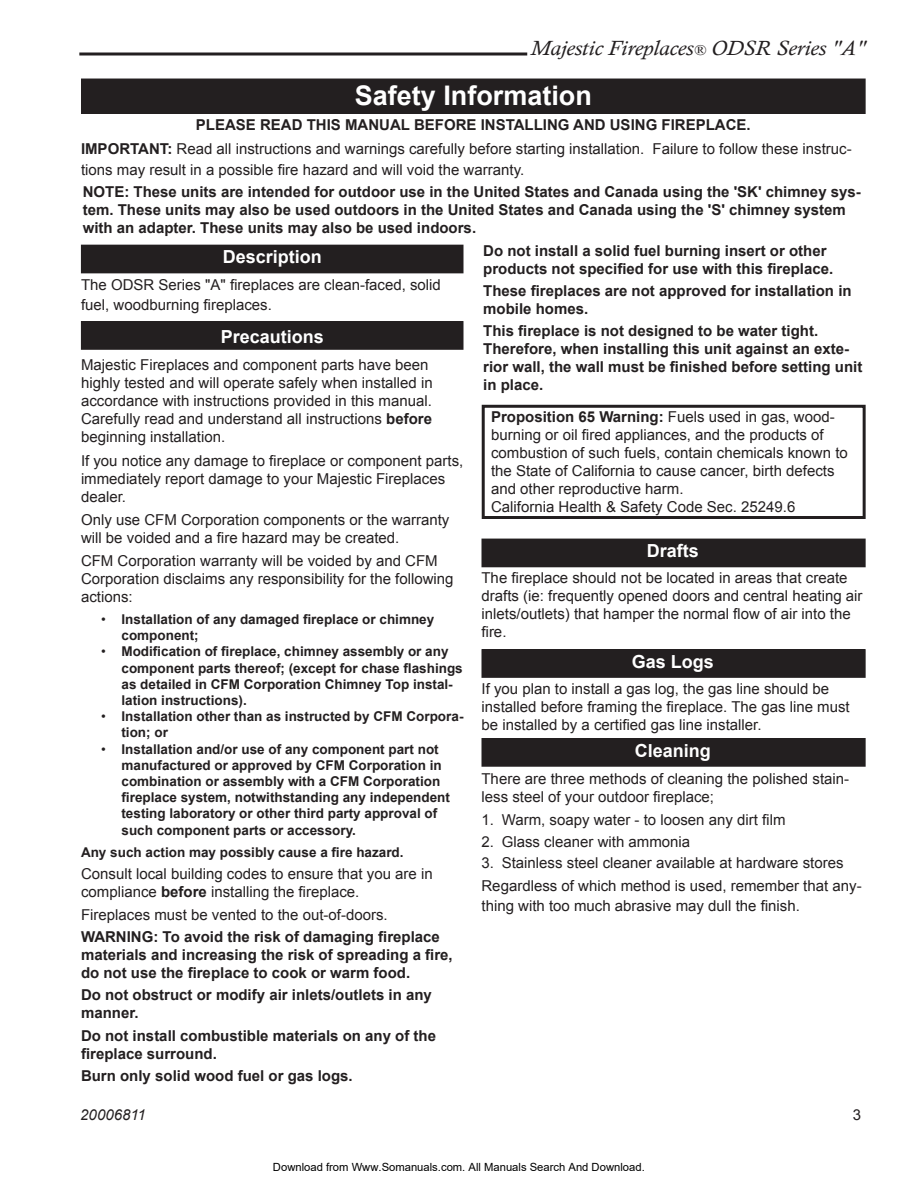
<style>
.page{position:relative;width:918px;height:1188px;background:#fff}
.page>*{position:absolute;margin:0;border:0;box-sizing:border-box;transform-origin:0 0}
.t1{font:700 27px "Arial";color:#fff}
.t2{font:italic 21px "Calisto";color:#231f20;scale:1.08 1}
.t3{font:700 18px "Arial";color:#fff}
.t4{font:15px/18px "Arial";color:#231f20}
.t5{font:700 15px/18px "Arial";color:#231f20}
.t6{font:italic 15px "Arial";color:#231f20}
.t7{font:700 13.5px/16.2px "Arial";color:#231f20}
.t8{font:11.25px "Arial";color:#000}
.s1{font-size:15px}
.s2{font-weight:700}
.s3{font-weight:400}
</style>
<div class="page">
<svg style="left:79px;top:52px;width:448px;height:4px;background:#595657"></svg>
<div style="left:482px;top:739px;width:383px;height:27px;background:#231f20"></div>
<div style="left:482px;top:738px;width:384px;height:29px;border:2px solid #231f20"></div>
<div style="left:482px;top:539px;width:383px;height:28px;background:#231f20"></div>
<div style="left:482px;top:650px;width:383px;height:27px;background:#231f20"></div>
<div style="left:482px;top:649px;width:384px;height:29px;border:2px solid #231f20"></div>
<div style="left:82px;top:322px;width:381px;height:27px;background:#231f20"></div>
<div style="left:81px;top:321px;width:383px;height:29px;border:2px solid #231f20"></div>
<div style="left:82px;top:245px;width:381px;height:28px;background:#231f20"></div>
<div style="left:82px;top:79px;width:783px;height:34px;background:#231f20"></div>
<div style="left:81px;top:79px;width:785px;height:35px;border:2px solid #231f20"></div>
<div style="left:482px;top:405px;width:384px;height:114px;border:3px solid #231f20"></div>
<h2 class="t2" style="left:530px;top:36px;width:312px">Majestic Fireplaces<span class="s1">®</span> ODSR Series "A"</h2>
<h1 class="t1" style="left:355px;top:80px;width:239px">Safety Information</h1>
<p class="t4" style="left:81px;top:113px;width:772px;line-height:23.4px;text-indent:115px"><span class="s2">PLEASE READ THIS MANUAL BEFORE INSTALLING AND USING FIREPLACE.<br>IMPORTANT:</span> Read all instructions and warnings carefully before starting installation. Failure to follow these instruc-</p>
<p class="t4" style="left:81px;top:161px;width:445px">tions may result in a possible fire hazard and will void the warranty.</p>
<p class="t5" style="left:83px;top:183px;width:780px">NOTE: These units are intended for outdoor use in the United States and Canada using the 'SK' chimney sys&shy;tem. These units may also be used outdoors in the United States and Canada using the 'S' chimney system with an adapter. These units may also be used indoors.</p>
<p class="t3" style="left:223px;top:247px;width:101px">Description</p>
<p class="t4" style="left:81px;top:275px;width:361px;line-height:19.8px">The ODSR Series "A" fireplaces are clean-faced, solid fuel, woodburning fireplaces.</p>
<p class="t3" style="left:221px;top:327px;width:105px">Precautions</p>
<p class="t4" style="left:81px;top:356px;width:353px">Majestic Fireplaces and component parts have been highly tested and will operate safely when installed in accordance with instructions provided in this manual.<br>Carefully read and understand all instructions <span class="s2">before </span>beginning installation.</p>
<p class="t4" style="left:81px;top:451px;width:384px">If you notice any damage to fireplace or component parts, immediately report damage to your Majestic Fireplaces dealer.</p>
<p class="t4" style="left:81px;top:511px;width:370px">Only use CFM Corporation components or the warranty will be voided and a fire hazard may be created.</p>
<p class="t4" style="left:81px;top:552px;width:374px">CFM Corporation warranty will be voided by and CFM<br>Corporation disclaims any responsibility for the following actions:</p>
<p class="t7" style="left:122px;top:611px;width:314px;text-indent:-20px"><span class="s3">•</span> Installation of any damaged fireplace or chimney component;</p>
<p class="t7" style="left:122px;top:643px;width:343px;text-indent:-20px"><span class="s3">•</span> Modification of fireplace, chimney assembly or any component parts thereof; (except for chase flashings as detailed in CFM Corporation Chimney Top instal&shy;lation instructions).</p>
<p class="t7" style="left:122px;top:708px;width:343px;text-indent:-20px"><span class="s3">•</span> Installation other than as instructed by CFM Corpora&shy;tion; or</p>
<p class="t7" style="left:122px;top:741px;width:330px;text-indent:-20px"><span class="s3">•</span> Installation and/or use of any component part not manufactured or approved by CFM Corporation in combination or assembly with a CFM Corporation fireplace system, notwithstanding any independent testing laboratory or other third party approval of such component parts or accessory.</p>
<p class="t7" style="left:81px;top:844px;width:324px">Any such action may possibly cause a fire hazard.</p>
<p class="t4" style="left:81px;top:865px;width:353px">Consult local building codes to ensure that you are in compliance <span class="s2">before</span> installing the fireplace.</p>
<p class="t4" style="left:81px;top:905px;width:308px">Fireplaces must be vented to the out-of-doors.</p>
<p class="t5" style="left:81px;top:928px;width:373px">WARNING: To avoid the risk of damaging fireplace materials and increasing the risk of spreading a fire, do not use the fireplace to cook or warm food.</p>
<p class="t5" style="left:81px;top:986px;width:352px">Do not obstruct or modify air inlets/outlets in any manner.</p>
<p class="t5" style="left:81px;top:1026px;width:357px">Do not install combustible materials on any of the fireplace surround.</p>
<p class="t5" style="left:81px;top:1067px;width:273px">Burn only solid wood fuel or gas logs.</p>
<p class="t6" style="left:80px;top:1107px;width:67px">20006811</p>
<p class="t5" style="left:483px;top:241px;width:352px">Do not install a solid fuel burning insert or other products not specified for use with this fireplace.</p>
<p class="t5" style="left:483px;top:282px;width:370px">These fireplaces are not approved for installation in mobile homes.</p>
<p class="t5" style="left:483px;top:322px;width:381px">This fireplace is not designed to be water tight.<br>Therefore, when installing this unit against an exte&shy;rior wall, the wall must be finished before setting unit in place.</p>
<p class="t4" style="left:491px;top:408px;width:358px"><span class="s2">Proposition 65 Warning:</span> Fuels used in gas, wood&shy;burning or oil fired appliances, and the products of combustion of such fuels, contain chemicals known to the State of California to cause cancer, birth defects and other reproductive harm.<br>California Health &amp; Safety Code Sec. 25249.6</p>
<p class="t3" style="left:647px;top:540px;width:54px">Drafts</p>
<p class="t4" style="left:482px;top:569px;width:383px">The fireplace should not be located in areas that create drafts (ie: frequently opened doors and central heating air inlets/outlets) that hamper the normal flow of air into the fire.</p>
<p class="t3" style="left:632px;top:651px;width:84px">Gas Logs</p>
<p class="t4" style="left:482px;top:680px;width:370px">If you plan to install a gas log, the gas line should be installed before framing the fireplace. The gas line must be installed by a certified gas line installer.</p>
<p class="t3" style="left:635px;top:741px;width:78px">Cleaning</p>
<p class="t4" style="left:482px;top:770px;width:369px">There are three methods of cleaning the polished stain&shy;less steel of your outdoor fireplace;</p>
<p class="t4" style="left:482px;top:811px;width:306px">1. Warm, soapy water - to loosen any dirt film</p>
<p class="t4" style="left:482px;top:832px;width:210px">2. Glass cleaner with ammonia</p>
<p class="t4" style="left:482px;top:851px;width:382px;line-height:23.4px">3. Stainless steel cleaner available at hardware stores<br>Regardless of which method is used, remember that any-</p>
<p class="t4" style="left:481px;top:896px;width:320px">thing with too much abrasive may dull the finish.</p>
<p class="t4" style="left:853px;top:1106px;width:10px">3</p>
<p class="t8" style="left:273px;top:1160px;width:373px">Download from Www.Somanuals.com. All Manuals Search And Download.</p>
</div>
